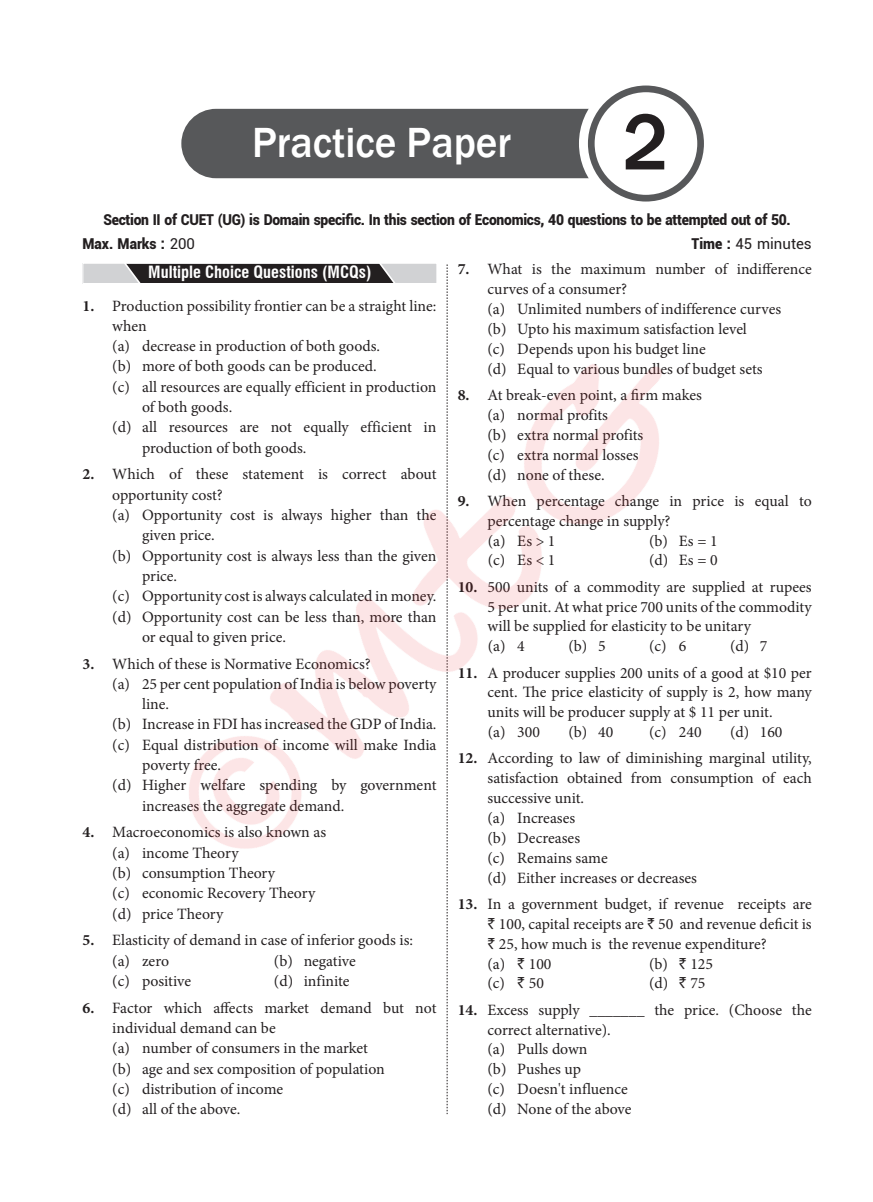
<style>
.page{position:relative;width:873px;height:1202px;background:#fff}
.page>*{position:absolute;margin:0;border:0;box-sizing:border-box;transform-origin:0 0}
.t1{font:500 82.35px "Franklin Gothic";color:#231f20;scale:.95 1}
.t2{font:500 43.35px "Franklin Gothic";color:#fff;scale:.95 1}
.t3{font:700 condensed 16.5px "Swiss 721 BT";color:#fff}
.t4{font:15.75px/19.8px "Minion Pro";color:#231f20}
.t5{font:900 15px/24.5px "Roboto";letter-spacing:-.02em;color:#231f20;scale:.93 1}
.t6{font:15px "Roboto";color:#231f20}
.s1{font-weight:400}
.s2{font-weight:900}
.s3{font-weight:700}
.s4{font-family:"Rupee"}
</style>
<div class="page">
<svg style="left:447px;top:264px;width:1px;height:850px"></svg>
<div style="left:83px;top:263px;width:354px;height:20px;background:#d1d2d4"></div>
<div style="left:125px;top:265px;width:270px;height:17px;background:#231f20"></div>
<div style="left:82px;top:263px;width:355px;height:21px;border:1px solid #fff"></div>
<div style="left:181px;top:109px;width:445px;height:69px;background:#57585a;border-radius:35px"></div>
<div style="left:590px;top:88px;width:111px;height:111px;background:#fff;border-radius:50%"></div>
<div style="left:585px;top:83px;width:121px;height:121px;border:9px solid #57585a;border-radius:50%"></div>
<div style="left:579px;top:77px;width:134px;height:133px;border:9px solid #fff;border-radius:50%"></div>
<img style="left:189px;top:296px;width:473px;height:610px">
<h2 class="t2" style="left:252px;top:116px;width:274px">Practice Paper</h2>
<h1 class="t1" style="left:622px;top:91px;width:50px">2</h1>
<p class="t5" style="left:82px;top:207px;width:763px;text-indent:21px">Section II of CUET (UG) is Domain specific. In this section of Economics, 40 questions to be attempted out of 50.<br>Max. Marks : <span class="s1">200</span></p>
<p class="t6" style="left:691px;top:233px;width:122px"><span class="s2">Time :</span> 45 minutes</p>
<p class="t3" style="left:148px;top:263px;width:225px">Multiple Choice Questions (MCQs)</p>
<p class="t4" style="left:82px;top:296px;width:355px"><span class="s3">1.</span> Production possibility frontier can be a straight line:</p>
<p class="t4" style="left:112px;top:316px;width:36px">when</p>
<p class="t4" style="left:112px;top:336px;width:269px">(a) decrease in production of both goods.</p>
<p class="t4" style="left:112px;top:357px;width:266px">(b) more of both goods can be produced.</p>
<p class="t4" style="left:112px;top:377px;width:326px">(c) all resources are equally efficient in production</p>
<p class="t4" style="left:142px;top:397px;width:92px">of both goods.</p>
<p class="t4" style="left:112px;top:417px;width:326px">(d) all resources are not equally efficient in</p>
<p class="t4" style="left:142px;top:438px;width:166px">production of both goods.</p>
<p class="t4" style="left:82px;top:464px;width:355px"><span class="s3">2.</span> Which of these statement is correct about</p>
<p class="t4" style="left:112px;top:485px;width:112px">opportunity cost?</p>
<p class="t4" style="left:112px;top:505px;width:326px">(a) Opportunity cost is always higher than the</p>
<p class="t4" style="left:142px;top:525px;width:74px">given price.</p>
<p class="t4" style="left:112px;top:546px;width:326px">(b) Opportunity cost is always less than the given</p>
<p class="t4" style="left:142px;top:566px;width:37px">price.</p>
<p class="t4" style="left:112px;top:586px;width:326px">(c) Opportunity cost is always calculated in money.</p>
<p class="t4" style="left:112px;top:607px;width:326px">(d) Opportunity cost can be less than, more than</p>
<p class="t4" style="left:142px;top:627px;width:145px">or equal to given price.</p>
<p class="t4" style="left:82px;top:654px;width:290px"><span class="s3">3.</span> Which of these is Normative Economics?</p>
<p class="t4" style="left:112px;top:674px;width:326px">(a) 25 per cent population of India is below poverty</p>
<p class="t4" style="left:142px;top:694px;width:28px">line.</p>
<p class="t4" style="left:112px;top:714px;width:326px">(b) Increase in FDI has increased the GDP of India.</p>
<p class="t4" style="left:112px;top:735px;width:326px">(c) Equal distribution of income will make India</p>
<p class="t4" style="left:142px;top:755px;width:81px">poverty free.</p>
<p class="t4" style="left:112px;top:775px;width:326px">(d) Higher welfare spending by government</p>
<p class="t4" style="left:142px;top:796px;width:204px">increases the aggregate demand.</p>
<p class="t4" style="left:112px;top:822px;width:215px;line-height:20.2px;text-indent:-30px"><span class="s3">4.</span> Macroeconomics is also known as (a) income Theory<br>(b) consumption Theory<br>(c) economic Recovery Theory (d) price Theory</p>
<p class="t4" style="left:112px;top:930px;width:302px;line-height:20.2px;text-indent:-30px"><span class="s3">5.</span> Elasticity of demand in case of inferior goods is: (a) zero</p>
<p class="t4" style="left:274px;top:951px;width:83px">(b) negative</p>
<p class="t4" style="left:112px;top:971px;width:80px">(c) positive</p>
<p class="t4" style="left:274px;top:971px;width:77px">(d) infinite</p>
<p class="t4" style="left:112px;top:997px;width:326px;line-height:20.2px;text-indent:-30px"><span class="s3">6.</span> Factor which affects market demand but not individual demand can be<br>(a) number of consumers in the market<br>(b) age and sex composition of population<br>(c) distribution of income<br>(d) all of the above.</p>
<p class="t4" style="left:487px;top:259px;width:326px;text-indent:-30px"><span class="s3">7.</span> What is the maximum number of indifference curves of a consumer?<br>(a) Unlimited numbers of indifference curves<br>(b) Upto his maximum satisfaction level<br>(c) Depends upon his budget line<br>(d) Equal to various bundles of budget sets</p>
<p class="t4" style="left:487px;top:385px;width:216px;text-indent:-30px"><span class="s3">8.</span> At break-even point, a firm makes (a) normal profits<br>(b) extra normal profits<br>(c) extra normal losses<br>(d) none of these.</p>
<p class="t4" style="left:487px;top:491px;width:326px;text-indent:-30px"><span class="s3">9.</span> When percentage change in price is equal to percentage change in supply?<br>(a) Es &gt; 1</p>
<p class="t4" style="left:649px;top:531px;width:70px">(b) Es = 1</p>
<p class="t4" style="left:488px;top:550px;width:69px">(c) Es &lt; 1</p>
<p class="t4" style="left:649px;top:550px;width:70px">(d) Es = 0</p>
<p class="t4" style="left:487px;top:577px;width:326px;text-indent:-30px"><span class="s3">10.</span> 500 units of a commodity are supplied at rupees 5 per unit. At what price 700 units of the commodity will be supplied for elasticity to be unitary<br>(a) 4</p>
<p class="t4" style="left:568px;top:636px;width:39px">(b) 5</p>
<p class="t4" style="left:649px;top:636px;width:39px">(c) 6</p>
<p class="t4" style="left:730px;top:636px;width:39px">(d) 7</p>
<p class="t4" style="left:487px;top:663px;width:326px;text-indent:-30px"><span class="s3">11.</span> A producer supplies 200 units of a good at $10 per cent. The price elasticity of supply is 2, how many units will be producer supply at $ 11 per unit.<br>(a) 300</p>
<p class="t4" style="left:568px;top:722px;width:46px">(b) 40</p>
<p class="t4" style="left:649px;top:722px;width:54px">(c) 240</p>
<p class="t4" style="left:730px;top:722px;width:54px">(d) 160</p>
<p class="t4" style="left:487px;top:748px;width:326px;text-indent:-30px"><span class="s3">12.</span> According to law of diminishing marginal utility, satisfaction obtained from consumption of each successive unit.<br>(a) Increases<br>(b) Decreases<br>(c) Remains same<br>(d) Either increases or decreases</p>
<p class="t4" style="left:487px;top:894px;width:326px;text-indent:-30px"><span class="s3">13.</span> In a government budget, if revenue receipts are <span class="s4">`</span> 100, capital receipts are <span class="s4">`</span> 50 and revenue deficit is <span class="s4">`</span> 25, how much is the revenue expenditure?<br>(a) <span class="s4">`</span> 100</p>
<p class="t4" style="left:649px;top:954px;width:65px">(b) <span class="s4">`</span> 125</p>
<p class="t4" style="left:487px;top:973px;width:58px">(c) <span class="s4">`</span> 50</p>
<p class="t4" style="left:649px;top:973px;width:58px">(d) <span class="s4">`</span> 75</p>
<p class="t4" style="left:487px;top:1000px;width:326px;text-indent:-30px"><span class="s3">14.</span> Excess supply _______ the price. (Choose the correct alternative).<br>(a) Pulls down<br>(b) Pushes up<br>(c) Doesn't influence<br>(d) None of the above</p>
</div>
